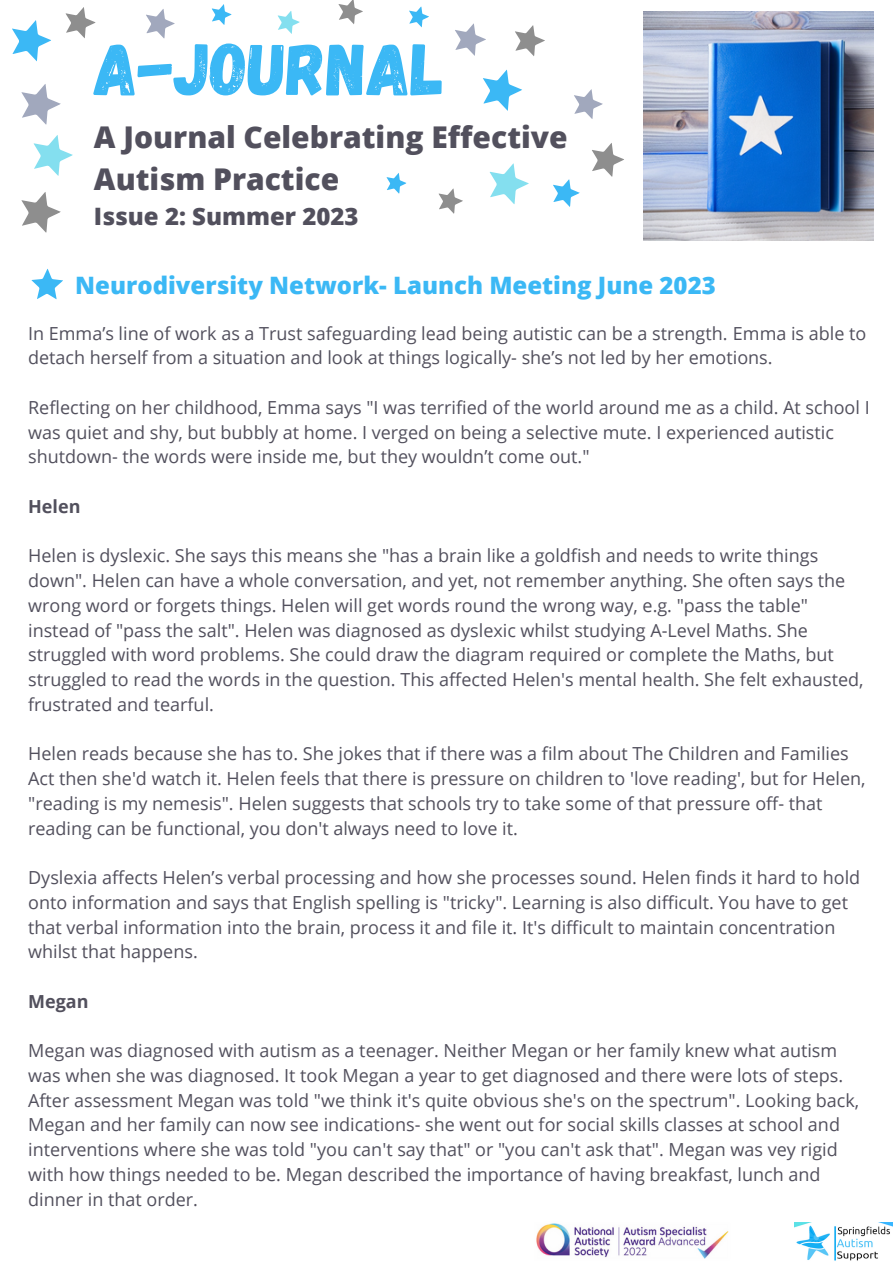
<style>
.page{position:relative;width:893px;height:1264px;background:#fff}
.page>*{position:absolute;margin:0;border:0;box-sizing:border-box;transform-origin:0 0}
.t1{font:73.5px "Gagalin";color:#3bb8f5}
.t2{font:800 30px/41.5px "Open Sans";color:#52505d}
.t3{font:800 24px "Open Sans";color:#3bb8f5}
.t4{font:800 24px "Open Sans";color:#52505d}
.t5{font:18px/24.8px "Open Sans";color:#52505d}
.t6{font:700 18px "Open Sans";color:#52505d}
</style>
<div class="page">
<img style="left:643px;top:11px;width:230px;height:230px">
<img style="left:794px;top:1222px;width:98px;height:39px">
<img style="left:536px;top:1223px;width:193px;height:36px">
<svg style="left:21px;top:84px;width:52px;height:149px"></svg>
<svg style="left:12px;top:7px;width:84px;height:55px"></svg>
<svg style="left:574px;top:89px;width:29px;height:30px"></svg>
<svg style="left:489px;top:163px;width:40px;height:41px"></svg>
<svg style="left:146px;top:9px;width:29px;height:30px"></svg>
<svg style="left:211px;top:4px;width:21px;height:21px"></svg>
<svg style="left:277px;top:11px;width:23px;height:23px"></svg>
<svg style="left:338px;top:0;width:25px;height:24px"></svg>
<svg style="left:409px;top:6px;width:20px;height:22px"></svg>
<svg style="left:455px;top:23px;width:90px;height:88px"></svg>
<svg style="left:553px;top:143px;width:71px;height:64px"></svg>
<svg style="left:386px;top:173px;width:21px;height:21px"></svg>
<svg style="left:438px;top:188px;width:25px;height:26px"></svg>
<svg style="left:31px;top:268px;width:32px;height:32px"></svg>
<p class="t1" style="left:94px;top:22px;width:352px">A-JOURNAL</p>
<p class="t2" style="left:94px;top:116px;width:475px">A Journal Celebrating Effective<br>Autism Practice</p>
<p class="t4" style="left:94px;top:199px;width:266px">Issue 2: Summer 2023</p>
<p class="t3" style="left:75px;top:268px;width:642px">Neurodiversity Network- Launch Meeting June 2023</p>
<p class="t5" style="left:28px;top:320px;width:839px">In Emma’s line of work as a Trust safeguarding lead being autistic can be a strength. Emma is able to detach herself from a situation and look at things logically- she’s not led by her emotions.</p>
<p class="t5" style="left:28px;top:394px;width:842px">Reflecting on her childhood, Emma says "I was terrified of the world around me as a child. At school I was quiet and shy, but bubbly at home. I verged on being a selective mute. I experienced autistic shutdown- the words were inside me, but they wouldn’t come out."</p>
<p class="t6" style="left:28px;top:493px;width:54px">Helen</p>
<p class="t5" style="left:28px;top:543px;width:837px">Helen is dyslexic. She says this means she "has a brain like a goldfish and needs to write things down". Helen can have a whole conversation, and yet, not remember anything. She often says the wrong word or forgets things. Helen will get words round the wrong way, e.g. "pass the table" instead of "pass the salt". Helen was diagnosed as dyslexic whilst studying A-Level Maths. She struggled with word problems. She could draw the diagram required or complete the Maths, but struggled to read the words in the question. This affected Helen's mental health. She felt exhausted, frustrated and tearful.</p>
<p class="t5" style="left:28px;top:741px;width:838px">Helen reads because she has to. She jokes that if there was a film about The Children and Families Act then she'd watch it. Helen feels that there is pressure on children to 'love reading', but for Helen, "reading is my nemesis". Helen suggests that schools try to take some of that pressure off- that reading can be functional, you don't always need to love it.</p>
<p class="t5" style="left:28px;top:864px;width:833px">Dyslexia affects Helen’s verbal processing and how she processes sound. Helen finds it hard to hold onto information and says that English spelling is "tricky". Learning is also difficult. You have to get that verbal information into the brain, process it and file it. It's difficult to maintain concentration whilst that happens.</p>
<p class="t6" style="left:28px;top:988px;width:62px">Megan</p>
<p class="t5" style="left:28px;top:1037px;width:832px">Megan was diagnosed with autism as a teenager. Neither Megan or her family knew what autism was when she was diagnosed. It took Megan a year to get diagnosed and there were lots of steps.<br>After assessment Megan was told "we think it's quite obvious she's on the spectrum". Looking back, Megan and her family can now see indications- she went out for social skills classes at school and interventions where she was told "you can't say that" or "you can't ask that". Megan was vey rigid with how things needed to be. Megan described the importance of having breakfast, lunch and dinner in that order.</p>
</div>
